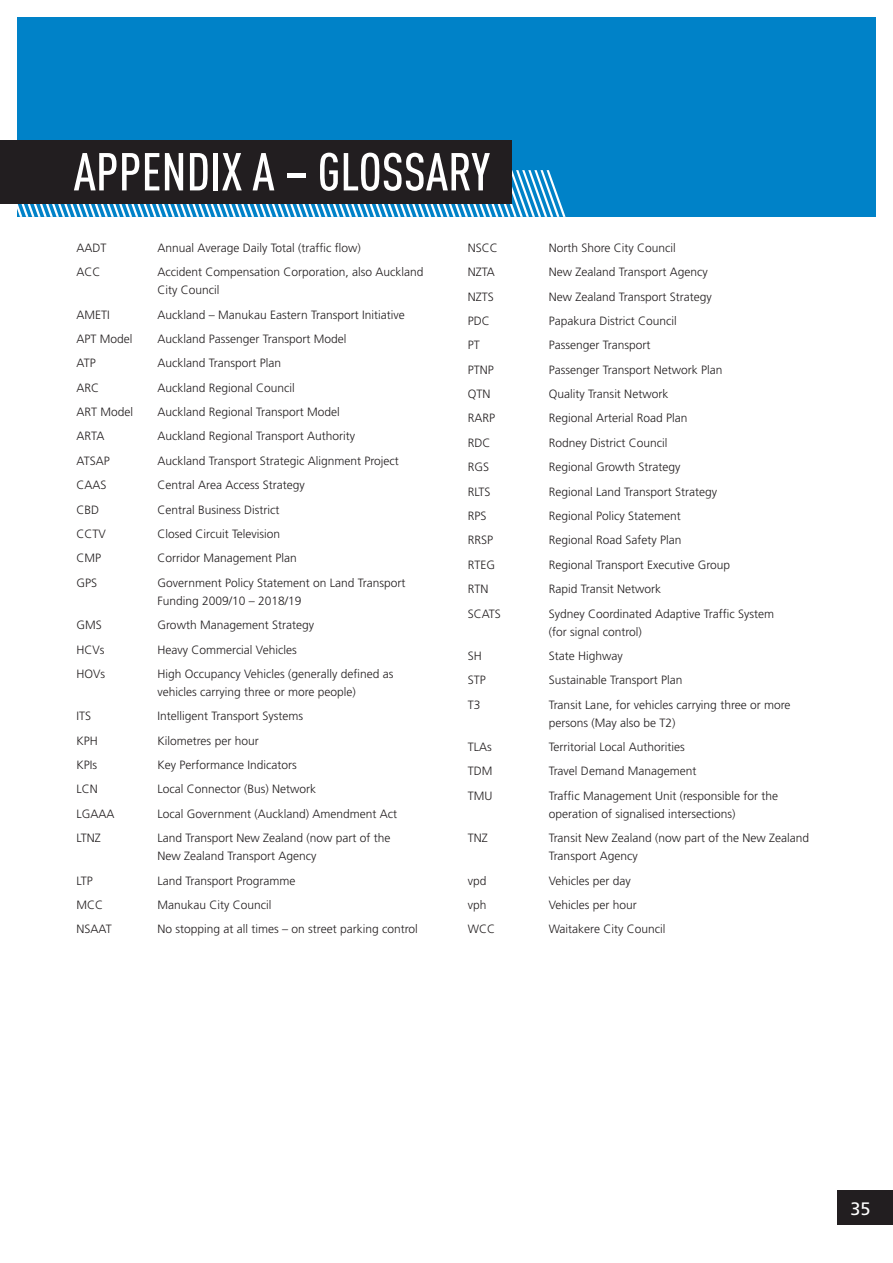
<style>
.page{position:relative;width:893px;height:1263px;background:#fff}
.page>*{position:absolute;margin:0;border:0;box-sizing:border-box;transform-origin:0 0}
.t1{font:500 52.5px "DIN Cond";color:#fff}
.t2{font:18px "Frutiger";color:#fff}
.t3{font:300 12px/18px "Frutiger";color:#231f20}
</style>
<div class="page">
<div style="left:17px;top:17px;width:859px;height:200px;background:#0082c8"></div>
<svg style="left:17px;top:170px;width:549px;height:47px"></svg>
<div style="left:838px;top:1191px;width:55px;height:34px;background:#221e20"></div>
<div style="left:0;top:140px;width:511px;height:64px;background:#221e20"></div>
<h1 class="t1" style="left:74px;top:153px;width:418px">APPENDIX A – GLOSSARY</h1>
<p class="t3" style="left:77px;top:240px;width:32px">AADT</p>
<p class="t3" style="left:158px;top:240px;width:205px">Annual Average Daily Total (traffic flow)</p>
<p class="t3" style="left:77px;top:264px;width:26px">ACC</p>
<p class="t3" style="left:158px;top:264px;width:268px">Accident Compensation Corporation, also Auckland<br>City Council</p>
<p class="t3" style="left:77px;top:306px;width:35px">AMETI</p>
<p class="t3" style="left:158px;top:306px;width:249px">Auckland – Manukau Eastern Transport Initiative</p>
<p class="t3" style="left:77px;top:331px;width:58px">APT Model</p>
<p class="t3" style="left:158px;top:331px;width:190px">Auckland Passenger Transport Model</p>
<p class="t3" style="left:77px;top:355px;width:21px">ATP</p>
<p class="t3" style="left:158px;top:355px;width:125px">Auckland Transport Plan</p>
<p class="t3" style="left:77px;top:379px;width:24px">ARC</p>
<p class="t3" style="left:158px;top:379px;width:139px">Auckland Regional Council</p>
<p class="t3" style="left:77px;top:404px;width:58px">ART Model</p>
<p class="t3" style="left:158px;top:404px;width:184px">Auckland Regional Transport Model</p>
<p class="t3" style="left:77px;top:428px;width:29px">ARTA</p>
<p class="t3" style="left:158px;top:428px;width:199px">Auckland Regional Transport Authority</p>
<p class="t3" style="left:77px;top:453px;width:35px">ATSAP</p>
<p class="t3" style="left:158px;top:453px;width:243px">Auckland Transport Strategic Alignment Project</p>
<p class="t3" style="left:77px;top:477px;width:32px">CAAS</p>
<p class="t3" style="left:158px;top:477px;width:149px">Central Area Access Strategy</p>
<p class="t3" style="left:77px;top:501px;width:24px">CBD</p>
<p class="t3" style="left:158px;top:501px;width:124px">Central Business District</p>
<p class="t3" style="left:77px;top:526px;width:31px">CCTV</p>
<p class="t3" style="left:158px;top:526px;width:124px">Closed Circuit Television</p>
<p class="t3" style="left:77px;top:550px;width:26px">CMP</p>
<p class="t3" style="left:158px;top:550px;width:141px">Corridor Management Plan</p>
<p class="t3" style="left:77px;top:574px;width:22px">GPS</p>
<p class="t3" style="left:158px;top:574px;width:249px">Government Policy Statement on Land Transport<br>Funding 2009/10 – 2018/19</p>
<p class="t3" style="left:77px;top:617px;width:27px">GMS</p>
<p class="t3" style="left:158px;top:617px;width:158px">Growth Management Strategy</p>
<p class="t3" style="left:77px;top:641px;width:30px">HCVs</p>
<p class="t3" style="left:158px;top:641px;width:141px">Heavy Commercial Vehicles</p>
<p class="t3" style="left:77px;top:666px;width:30px">HOVs</p>
<p class="t3" style="left:158px;top:666px;width:238px">High Occupancy Vehicles (generally defined as vehicles carrying three or more people)</p>
<p class="t3" style="left:77px;top:708px;width:16px">ITS</p>
<p class="t3" style="left:158px;top:708px;width:147px">Intelligent Transport Systems</p>
<p class="t3" style="left:77px;top:732px;width:23px">KPH</p>
<p class="t3" style="left:158px;top:732px;width:103px">Kilometres per hour</p>
<p class="t3" style="left:77px;top:757px;width:22px">KPIs</p>
<p class="t3" style="left:158px;top:757px;width:141px">Key Performance Indicators</p>
<p class="t3" style="left:77px;top:781px;width:23px">LCN</p>
<p class="t3" style="left:158px;top:781px;width:160px">Local Connector (Bus) Network</p>
<p class="t3" style="left:77px;top:805px;width:40px">LGAAA</p>
<p class="t3" style="left:158px;top:805px;width:241px">Local Government (Auckland) Amendment Act</p>
<p class="t3" style="left:77px;top:830px;width:26px">LTNZ</p>
<p class="t3" style="left:158px;top:830px;width:234px">Land Transport New Zealand (now part of the<br>New Zealand Transport Agency</p>
<p class="t3" style="left:77px;top:872px;width:18px">LTP</p>
<p class="t3" style="left:158px;top:872px;width:140px">Land Transport Programme</p>
<p class="t3" style="left:77px;top:897px;width:28px">MCC</p>
<p class="t3" style="left:158px;top:897px;width:116px">Manukau City Council</p>
<p class="t3" style="left:77px;top:921px;width:37px">NSAAT</p>
<p class="t3" style="left:158px;top:921px;width:262px">No stopping at all times – on street parking control</p>
<p class="t3" style="left:468px;top:240px;width:32px">NSCC</p>
<p class="t3" style="left:549px;top:240px;width:129px">North Shore City Council</p>
<p class="t3" style="left:468px;top:264px;width:29px">NZTA</p>
<p class="t3" style="left:549px;top:264px;width:160px">New Zealand Transport Agency</p>
<p class="t3" style="left:468px;top:288px;width:28px">NZTS</p>
<p class="t3" style="left:549px;top:288px;width:164px">New Zealand Transport Strategy</p>
<p class="t3" style="left:468px;top:313px;width:24px">PDC</p>
<p class="t3" style="left:549px;top:313px;width:130px">Papakura District Council</p>
<p class="t3" style="left:468px;top:337px;width:13px">PT</p>
<p class="t3" style="left:549px;top:337px;width:103px">Passenger Transport</p>
<p class="t3" style="left:468px;top:361px;width:28px">PTNP</p>
<p class="t3" style="left:549px;top:361px;width:175px">Passenger Transport Network Plan</p>
<p class="t3" style="left:468px;top:386px;width:24px">QTN</p>
<p class="t3" style="left:549px;top:386px;width:121px">Quality Transit Network</p>
<p class="t3" style="left:468px;top:410px;width:29px">RARP</p>
<p class="t3" style="left:549px;top:410px;width:140px">Regional Arterial Road Plan</p>
<p class="t3" style="left:468px;top:435px;width:24px">RDC</p>
<p class="t3" style="left:549px;top:435px;width:120px">Rodney District Council</p>
<p class="t3" style="left:468px;top:459px;width:23px">RGS</p>
<p class="t3" style="left:549px;top:459px;width:133px">Regional Growth Strategy</p>
<p class="t3" style="left:468px;top:483px;width:24px">RLTS</p>
<p class="t3" style="left:549px;top:483px;width:170px">Regional Land Transport Strategy</p>
<p class="t3" style="left:468px;top:508px;width:20px">RPS</p>
<p class="t3" style="left:549px;top:508px;width:133px">Regional Policy Statement</p>
<p class="t3" style="left:468px;top:532px;width:27px">RRSP</p>
<p class="t3" style="left:549px;top:532px;width:134px">Regional Road Safety Plan</p>
<p class="t3" style="left:468px;top:556px;width:29px">RTEG</p>
<p class="t3" style="left:549px;top:556px;width:183px">Regional Transport Executive Group</p>
<p class="t3" style="left:468px;top:581px;width:22px">RTN</p>
<p class="t3" style="left:549px;top:581px;width:114px">Rapid Transit Network</p>
<p class="t3" style="left:468px;top:605px;width:35px">SCATS</p>
<p class="t3" style="left:549px;top:605px;width:227px">Sydney Coordinated Adaptive Traffic System (for signal control)</p>
<p class="t3" style="left:468px;top:648px;width:16px">SH</p>
<p class="t3" style="left:549px;top:648px;width:76px">State Highway</p>
<p class="t3" style="left:468px;top:672px;width:19px">STP</p>
<p class="t3" style="left:549px;top:672px;width:135px">Sustainable Transport Plan</p>
<p class="t3" style="left:468px;top:696px;width:14px">T3</p>
<p class="t3" style="left:549px;top:696px;width:243px">Transit Lane, for vehicles carrying three or more persons (May also be T2)</p>
<p class="t3" style="left:468px;top:739px;width:25px">TLAs</p>
<p class="t3" style="left:549px;top:739px;width:137px">Territorial Local Authorities</p>
<p class="t3" style="left:468px;top:763px;width:26px">TDM</p>
<p class="t3" style="left:549px;top:763px;width:149px">Travel Demand Management</p>
<p class="t3" style="left:468px;top:787px;width:26px">TMU</p>
<p class="t3" style="left:549px;top:787px;width:231px">Traffic Management Unit (responsible for the operation of signalised intersections)</p>
<p class="t3" style="left:468px;top:830px;width:22px">TNZ</p>
<p class="t3" style="left:549px;top:830px;width:262px">Transit New Zealand (now part of the New Zealand<br>Transport Agency</p>
<p class="t3" style="left:468px;top:872px;width:20px">vpd</p>
<p class="t3" style="left:549px;top:872px;width:84px">Vehicles per day</p>
<p class="t3" style="left:468px;top:897px;width:20px">vph</p>
<p class="t3" style="left:549px;top:897px;width:90px">Vehicles per hour</p>
<p class="t3" style="left:468px;top:921px;width:29px">WCC</p>
<p class="t3" style="left:549px;top:921px;width:118px">Waitakere City Council</p>
<h2 class="t2" style="left:850px;top:1201px;width:22px">35</h2>
</div>
